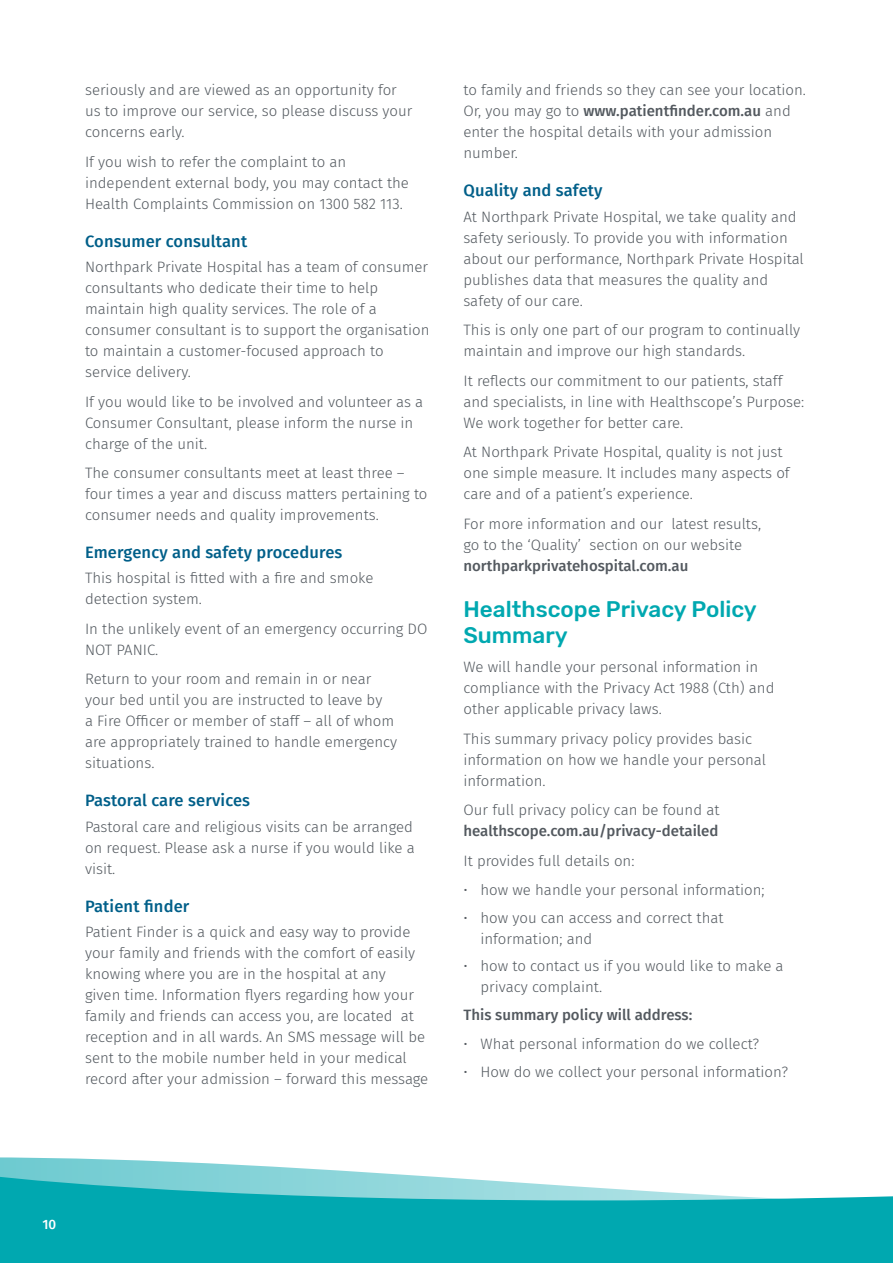
<style>
.page{position:relative;width:893px;height:1263px;background:#fff}
.page>*{position:absolute;margin:0;border:0;box-sizing:border-box;transform-origin:0 0}
.t1{font:500 22.5px/25.5px "Rubik";color:#00a8b0}
.t2{font:500 16.5px "Fira Sans";letter-spacing:.01em;color:#005f89}
.t3{font:300 15px/21px "Fira Sans";color:#53595f}
.t4{font:500 15px "Fira Sans";color:#53595f}
.t5{font:500 13.5px "Fira Sans";color:#fff}
.s1{font-weight:500}
</style>
<div class="page">
<svg style="left:0;top:1157px;width:391px;height:17px"></svg>
<svg style="left:0;top:1174px;width:893px;height:89px;background:#2cb6bd"></svg>
<p class="t3" style="left:85px;top:80px;width:329px">seriously and are viewed as an opportunity for us to improve our service, so please discuss your concerns early.</p>
<p class="t3" style="left:85px;top:151px;width:325px">If you wish to refer the complaint to an independent external body, you may contact the<br>Health Complaints Commission on 1300 582 113.</p>
<p class="t2" style="left:85px;top:228px;width:164px">Consumer consultant</p>
<p class="t3" style="left:85px;top:256px;width:346px">Northpark Private Hospital has a team of consumer consultants who dedicate their time to help maintain high quality services. The role of a consumer consultant is to support the organisation to maintain a customer-focused approach to service delivery.</p>
<p class="t3" style="left:85px;top:391px;width:340px">If you would like to be involved and volunteer as a<br>Consumer Consultant, please inform the nurse in charge of the unit.</p>
<p class="t3" style="left:85px;top:462px;width:344px">The consumer consultants meet at least three – four times a year and discuss matters pertaining to consumer needs and quality improvements.</p>
<p class="t2" style="left:85px;top:539px;width:259px">Emergency and safety procedures</p>
<p class="t3" style="left:85px;top:568px;width:290px">This hospital is fitted with a fire and smoke detection system.</p>
<p class="t3" style="left:85px;top:618px;width:344px">In the unlikely event of an emergency occurring DO<br>NOT PANIC.</p>
<p class="t3" style="left:85px;top:669px;width:314px">Return to your room and remain in or near your bed until you are instructed to leave by<br>a Fire Officer or member of staff – all of whom are appropriately trained to handle emergency situations.</p>
<p class="t2" style="left:85px;top:787px;width:167px">Pastoral care services</p>
<p class="t3" style="left:85px;top:816px;width:331px">Pastoral care and religious visits can be arranged on request. Please ask a nurse if you would like a visit.</p>
<p class="t2" style="left:85px;top:893px;width:106px">Patient finder</p>
<p class="t3" style="left:85px;top:921px;width:345px">Patient Finder is a quick and easy way to provide your family and friends with the comfort of easily knowing where you are in the hospital at any<br>given time. Information flyers regarding how your family and friends can access you, are located at reception and in all wards. An SMS message will be sent to the mobile number held in your medical record after your admission – forward this message</p>
<p class="t3" style="left:463px;top:80px;width:344px">to family and friends so they can see your location.<br>Or, you may go to <span class="s1">www.patientfinder.com.au</span> and enter the hospital details with your admission number.</p>
<p class="t2" style="left:463px;top:177px;width:141px">Quality and safety</p>
<p class="t3" style="left:463px;top:206px;width:342px">At Northpark Private Hospital, we take quality and safety seriously. To provide you with information about our performance, Northpark Private Hospital publishes data that measures the quality and safety of our care.</p>
<p class="t3" style="left:463px;top:319px;width:338px">This is only one part of our program to continually maintain and improve our high standards.</p>
<p class="t3" style="left:463px;top:370px;width:342px">It reflects our commitment to our patients, staff and specialists, in line with Healthscope’s Purpose:<br>We work together for better care.</p>
<p class="t3" style="left:463px;top:441px;width:328px">At Northpark Private Hospital, quality is not just one simple measure. It includes many aspects of care and of a patient’s experience.</p>
<p class="t3" style="left:463px;top:513px;width:299px">For more information and our latest results, go to the ‘Quality’ section on our website</p>
<p class="t4" style="left:463px;top:553px;width:226px">northparkprivatehospital.com.au</p>
<h1 class="t1" style="left:463px;top:597px;width:295px">Healthscope Privacy Policy<br>Summary</h1>
<p class="t3" style="left:463px;top:657px;width:312px">We will handle your personal information in compliance with the Privacy Act 1988 (Cth) and other applicable privacy laws.</p>
<p class="t3" style="left:463px;top:728px;width:304px">This summary privacy policy provides basic information on how we handle your personal information.</p>
<p class="t3" style="left:463px;top:800px;width:257px">Our full privacy policy can be found at</p>
<p class="t4" style="left:463px;top:819px;width:256px">healthscope.com.au/privacy-detailed</p>
<p class="t3" style="left:463px;top:850px;width:172px">It provides full details on:</p>
<p class="t3" style="left:463px;top:880px;width:303px">• how we handle your personal information;</p>
<p class="t3" style="left:480px;top:907px;width:245px;text-indent:-17px">• how you can access and correct that information; and</p>
<p class="t3" style="left:480px;top:955px;width:305px;text-indent:-17px">• how to contact us if you would like to make a privacy complaint.</p>
<p class="t4" style="left:463px;top:1002px;width:230px">This summary policy will address:</p>
<p class="t3" style="left:463px;top:1033px;width:297px">• What personal information do we collect?</p>
<p class="t3" style="left:463px;top:1061px;width:326px">• How do we collect your personal information?</p>
<p class="t5" style="left:43px;top:1213px;width:15px">10</p>
</div>
